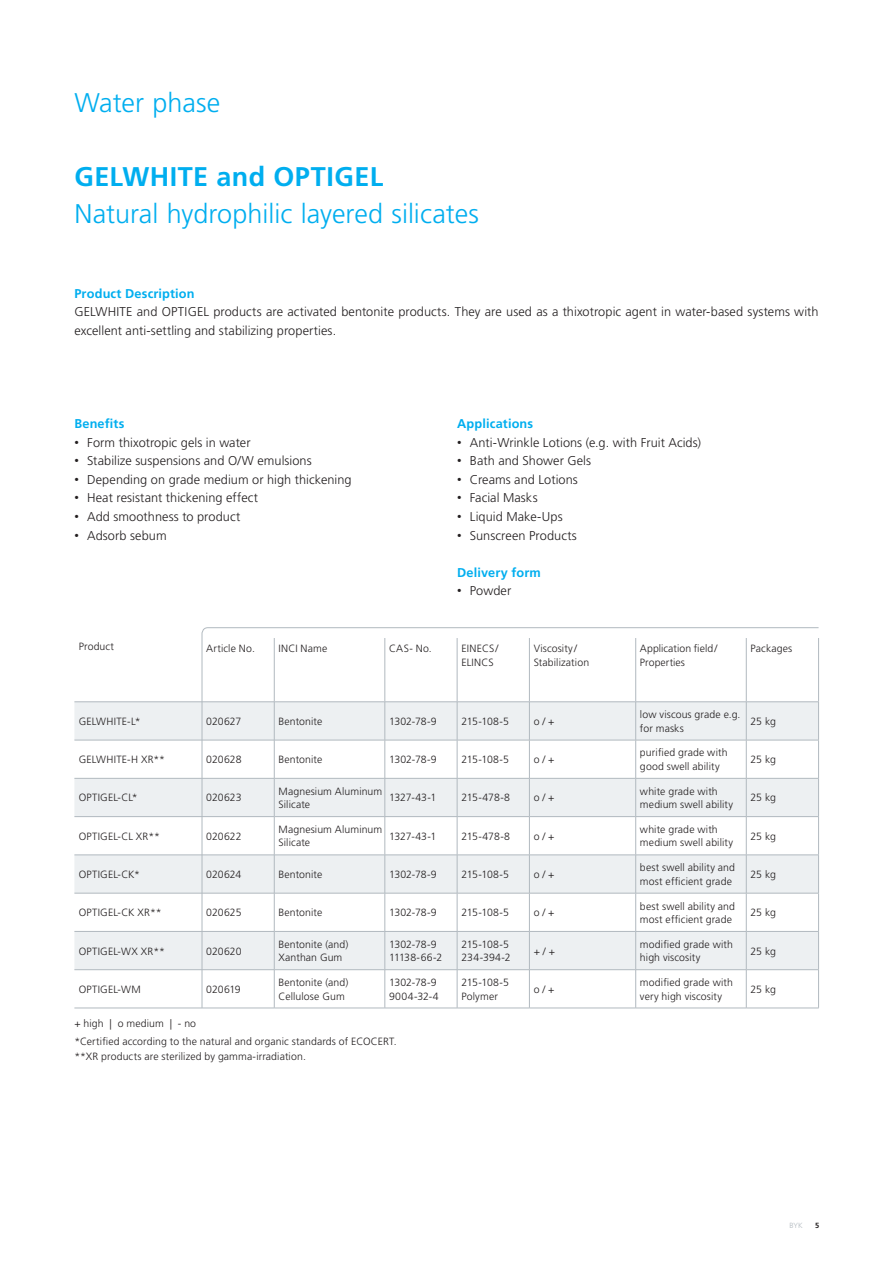
<style>
.page{position:relative;width:893px;height:1263px;background:#fff}
.page>*{position:absolute;margin:0;border:0;box-sizing:border-box;transform-origin:0 0}
.t1{font:300 27px "Frutiger LT Std";color:#00aeef}
.t2{font:700 27px "Frutiger LT Std";letter-spacing:.015em;color:#00aeef}
.t3{font:300 12.75px/18.6px "Frutiger LT Std";letter-spacing:.005em;color:#231f20}
.t4{font:700 12.75px "Frutiger LT Std";letter-spacing:.01em;color:#00aeef}
.t5{font:300 10.5px/13.5px "Frutiger LT Std";letter-spacing:.01em;color:#231f20}
.t6{font:300 7.5px "Frutiger LT Std";color:#b1b9bf}
.t7{font:700 7.5px "Frutiger LT Std";color:#231f20}
.s1{font-family:"Arial";font-weight:400}
</style>
<div class="page">
<svg style="left:74px;top:702px;width:127px;height:267px;fill:#edf0f2"></svg>
<hr style="left:74px;top:701px;width:128px;height:1px;background:#b1b9bf">
<hr style="left:74px;top:740px;width:128px;height:1px;background:#b1b9bf">
<hr style="left:74px;top:778px;width:128px;height:1px;background:#b1b9bf">
<hr style="left:74px;top:816px;width:128px;height:1px;background:#b1b9bf">
<hr style="left:74px;top:855px;width:128px;height:1px;background:#b1b9bf">
<hr style="left:74px;top:893px;width:128px;height:1px;background:#b1b9bf">
<hr style="left:74px;top:931px;width:128px;height:1px;background:#b1b9bf">
<hr style="left:74px;top:969px;width:128px;height:1px;background:#b1b9bf">
<hr style="left:74px;top:1008px;width:128px;height:1px;background:#b1b9bf">
<svg style="left:201px;top:627px;width:618px;height:382px"></svg>
<h1 class="t1" style="left:74px;top:87px;width:147px">Water phase</h1>
<h1 class="t2" style="left:74px;top:161px;width:310px">GELWHITE and OPTIGEL</h1>
<h1 class="t1" style="left:74px;top:199px;width:406px">Natural hydrophilic layered silicates</h1>
<p class="t4" style="left:74px;top:286px;width:122px">Product Description</p>
<p class="t3" style="left:74px;top:303px;width:746px">GELWHITE and OPTIGEL products are activated bentonite products. They are used as a thixotropic agent in water-based systems with excellent anti-settling and stabilizing properties.</p>
<p class="t4" style="left:74px;top:416px;width:52px">Benefits</p>
<p class="t3" style="left:74px;top:433px;width:178px"><span class="s1">•</span> Form thixotropic gels in water</p>
<p class="t3" style="left:74px;top:452px;width:239px"><span class="s1">•</span> Stabilize suspensions and O/W emulsions</p>
<p class="t3" style="left:74px;top:470px;width:279px"><span class="s1">•</span> Depending on grade medium or high thickening</p>
<p class="t3" style="left:74px;top:489px;width:185px"><span class="s1">•</span> Heat resistant thickening effect</p>
<p class="t3" style="left:74px;top:507px;width:167px"><span class="s1">•</span> Add smoothness to product</p>
<p class="t3" style="left:74px;top:526px;width:94px"><span class="s1">•</span> Adsorb sebum</p>
<p class="t4" style="left:457px;top:416px;width:78px">Applications</p>
<p class="t3" style="left:457px;top:433px;width:245px"><span class="s1">•</span> Anti-Wrinkle Lotions (e.g. with Fruit Acids)</p>
<p class="t3" style="left:457px;top:452px;width:135px"><span class="s1">•</span> Bath and Shower Gels</p>
<p class="t3" style="left:457px;top:470px;width:122px"><span class="s1">•</span> Creams and Lotions</p>
<p class="t3" style="left:457px;top:489px;width:82px"><span class="s1">•</span> Facial Masks</p>
<p class="t3" style="left:457px;top:507px;width:107px"><span class="s1">•</span> Liquid Make-Ups</p>
<p class="t3" style="left:457px;top:526px;width:121px"><span class="s1">•</span> Sunscreen Products</p>
<p class="t4" style="left:457px;top:565px;width:85px">Delivery form</p>
<p class="t3" style="left:457px;top:582px;width:56px"><span class="s1">•</span> Powder</p>
<p class="t5" style="left:79px;top:640px;width:37px">Product</p>
<p class="t5" style="left:206px;top:642px;width:50px">Article No.</p>
<p class="t5" style="left:278px;top:642px;width:50px">INCI Name</p>
<p class="t5" style="left:389px;top:642px;width:44px">CAS- No.</p>
<p class="t5" style="left:461px;top:642px;width:39px">EINECS/<br>ELINCS</p>
<p class="t5" style="left:534px;top:642px;width:57px">Viscosity/<br>Stabilization</p>
<p class="t5" style="left:640px;top:642px;width:79px">Application field/<br>Properties</p>
<p class="t5" style="left:750px;top:642px;width:43px">Packages</p>
<p class="t5" style="left:79px;top:715px;width:63px">GELWHITE-L*</p>
<p class="t5" style="left:206px;top:715px;width:37px">020627</p>
<p class="t5" style="left:278px;top:715px;width:45px">Bentonite</p>
<p class="t5" style="left:389px;top:715px;width:49px">1302-78-9</p>
<p class="t5" style="left:461px;top:715px;width:49px">215-108-5</p>
<p class="t5" style="left:534px;top:715px;width:22px">o / +</p>
<p class="t5" style="left:640px;top:708px;width:102px">low viscous grade e.g. for masks</p>
<p class="t5" style="left:750px;top:715px;width:27px">25 kg</p>
<p class="t5" style="left:79px;top:753px;width:88px">GELWHITE-H XR**</p>
<p class="t5" style="left:206px;top:753px;width:37px">020628</p>
<p class="t5" style="left:278px;top:753px;width:45px">Bentonite</p>
<p class="t5" style="left:389px;top:753px;width:49px">1302-78-9</p>
<p class="t5" style="left:461px;top:753px;width:49px">215-108-5</p>
<p class="t5" style="left:534px;top:753px;width:22px">o / +</p>
<p class="t5" style="left:640px;top:746px;width:89px">purified grade with good swell ability</p>
<p class="t5" style="left:750px;top:753px;width:27px">25 kg</p>
<p class="t5" style="left:79px;top:791px;width:61px">OPTIGEL-CL*</p>
<p class="t5" style="left:206px;top:791px;width:37px">020623</p>
<p class="t5" style="left:278px;top:784px;width:105px">Magnesium Aluminum<br>Silicate</p>
<p class="t5" style="left:389px;top:791px;width:49px">1327-43-1</p>
<p class="t5" style="left:461px;top:791px;width:50px">215-478-8</p>
<p class="t5" style="left:534px;top:791px;width:22px">o / +</p>
<p class="t5" style="left:640px;top:784px;width:95px">white grade with medium swell ability</p>
<p class="t5" style="left:750px;top:791px;width:27px">25 kg</p>
<p class="t5" style="left:79px;top:829px;width:83px">OPTIGEL-CL XR**</p>
<p class="t5" style="left:206px;top:829px;width:37px">020622</p>
<p class="t5" style="left:278px;top:823px;width:105px">Magnesium Aluminum<br>Silicate</p>
<p class="t5" style="left:389px;top:829px;width:49px">1327-43-1</p>
<p class="t5" style="left:461px;top:829px;width:50px">215-478-8</p>
<p class="t5" style="left:534px;top:829px;width:22px">o / +</p>
<p class="t5" style="left:640px;top:823px;width:95px">white grade with medium swell ability</p>
<p class="t5" style="left:750px;top:829px;width:27px">25 kg</p>
<p class="t5" style="left:79px;top:868px;width:63px">OPTIGEL-CK*</p>
<p class="t5" style="left:206px;top:868px;width:37px">020624</p>
<p class="t5" style="left:278px;top:868px;width:45px">Bentonite</p>
<p class="t5" style="left:389px;top:868px;width:49px">1302-78-9</p>
<p class="t5" style="left:461px;top:868px;width:49px">215-108-5</p>
<p class="t5" style="left:534px;top:868px;width:22px">o / +</p>
<p class="t5" style="left:640px;top:861px;width:97px">best swell ability and most efficient grade</p>
<p class="t5" style="left:750px;top:868px;width:27px">25 kg</p>
<p class="t5" style="left:79px;top:906px;width:84px">OPTIGEL-CK XR**</p>
<p class="t5" style="left:206px;top:906px;width:37px">020625</p>
<p class="t5" style="left:278px;top:906px;width:45px">Bentonite</p>
<p class="t5" style="left:389px;top:906px;width:49px">1302-78-9</p>
<p class="t5" style="left:461px;top:906px;width:49px">215-108-5</p>
<p class="t5" style="left:534px;top:906px;width:22px">o / +</p>
<p class="t5" style="left:640px;top:899px;width:97px">best swell ability and most efficient grade</p>
<p class="t5" style="left:750px;top:906px;width:27px">25 kg</p>
<p class="t5" style="left:79px;top:944px;width:88px">OPTIGEL-WX XR**</p>
<p class="t5" style="left:206px;top:944px;width:37px">020620</p>
<p class="t5" style="left:278px;top:937px;width:71px">Bentonite (and)<br>Xanthan Gum</p>
<p class="t5" style="left:389px;top:937px;width:55px">1302-78-9<br>11138-66-2</p>
<p class="t5" style="left:461px;top:937px;width:51px">215-108-5<br>234-394-2</p>
<p class="t5" style="left:534px;top:944px;width:23px">+ / +</p>
<p class="t5" style="left:640px;top:937px;width:94px">modified grade with high viscosity</p>
<p class="t5" style="left:750px;top:944px;width:27px">25 kg</p>
<p class="t5" style="left:79px;top:982px;width:64px">OPTIGEL-WM</p>
<p class="t5" style="left:206px;top:982px;width:36px">020619</p>
<p class="t5" style="left:278px;top:976px;width:71px">Bentonite (and)<br>Cellulose Gum</p>
<p class="t5" style="left:389px;top:976px;width:51px">1302-78-9<br>9004-32-4</p>
<p class="t5" style="left:461px;top:976px;width:49px">215-108-5<br>Polymer</p>
<p class="t5" style="left:534px;top:982px;width:22px">o / +</p>
<p class="t5" style="left:640px;top:976px;width:94px">modified grade with very high viscosity</p>
<p class="t5" style="left:750px;top:982px;width:27px">25 kg</p>
<p class="t5" style="left:74px;top:1016px;width:123px">+ high | o medium | - no</p>
<p class="t5" style="left:74px;top:1034px;width:324px;line-height:15px">*Certified according to the natural and organic standards of ECOCERT. **XR products are sterilized by gamma-irradiation.</p>
<p class="t6" style="left:789px;top:1221px;width:15px">BYK</p>
<p class="t7" style="left:815px;top:1221px;width:6px">5</p>
</div>
